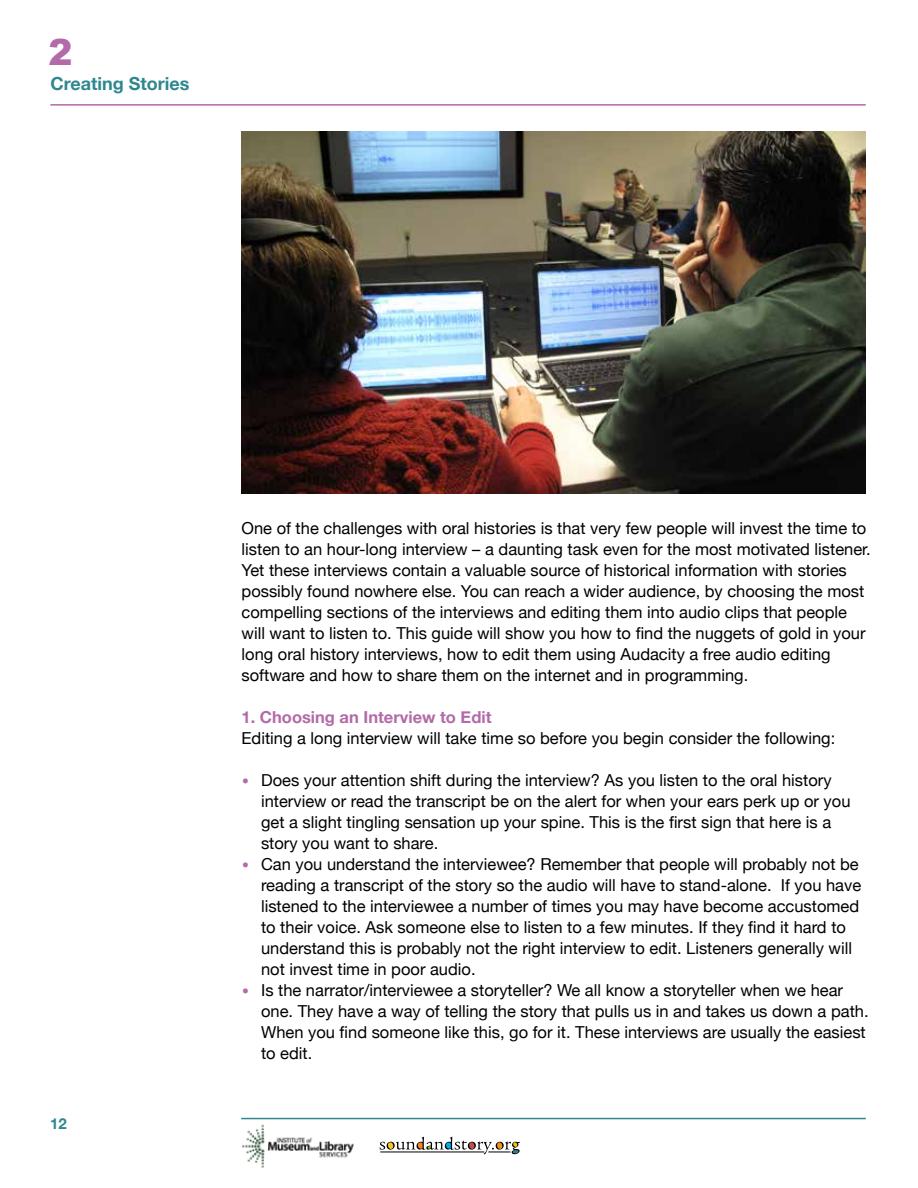
<style>
.page{position:relative;width:918px;height:1188px;background:#fff}
.page>*{position:absolute;margin:0;border:0;box-sizing:border-box;transform-origin:0 0}
.t1{font:900 36px "Arial";color:#b26aa9}
.t2{font:700 18px "Helvetica Neue";color:#2e878f}
.t3{font:16.5px/21px "Helvetica Neue";color:#000}
.t4{font:700 16.5px "Helvetica Neue";color:#b26aa9}
.t5{font:700 15px "Helvetica Neue";color:#2e878f}
.s1{font-size:22.5px;color:#b26aa9}
</style>
<div class="page">
<svg style="left:380px;top:1137px;width:140px;height:17px"></svg>
<img style="left:242px;top:1124px;width:112px;height:44px">
<hr style="left:241px;top:1118px;width:625px;height:1px;background:#2e878f">
<hr style="left:50px;top:104px;width:816px;height:2px;background:#b26aa9">
<img style="left:241px;top:131px;width:625px;height:362px">
<h1 class="t1" style="left:49px;top:26px;width:26px">2</h1>
<p class="t2" style="left:50px;top:69px;width:140px">Creating Stories</p>
<p class="t5" style="left:50px;top:1112px;width:18px">12</p>
<p class="t3" style="left:242px;top:519px;width:631px">One of the challenges with oral histories is that very few people will invest the time to listen to an hour-long interview – a daunting task even for the most motivated listener.<br>Yet these interviews contain a valuable source of historical information with stories possibly found nowhere else. You can reach a wider audience, by choosing the most compelling sections of the interviews and editing them into audio clips that people will want to listen to. This guide will show you how to find the nuggets of gold in your long oral history interviews, how to edit them using Audacity a free audio editing software and how to share them on the internet and in programming.</p>
<p class="t4" style="left:242px;top:704px;width:251px">1. Choosing an Interview to Edit</p>
<p class="t3" style="left:242px;top:729px;width:595px">Editing a long interview will take time so before you begin consider the following:</p>
<p class="t3" style="left:261px;top:771px;width:591px;text-indent:-20px"><span class="s1">•</span> Does your attention shift during the interview? As you listen to the oral history interview or read the transcript be on the alert for when your ears perk up or you get a slight tingling sensation up your spine. This is the first sign that here is a story you want to share.</p>
<p class="t3" style="left:261px;top:855px;width:602px;text-indent:-20px"><span class="s1">•</span> Can you understand the interviewee? Remember that people will probably not be reading a transcript of the story so the audio will have to stand-alone. If you have listened to the interviewee a number of times you may have become accustomed to their voice. Ask someone else to listen to a few minutes. If they find it hard to understand this is probably not the right interview to edit. Listeners generally will not invest time in poor audio.</p>
<p class="t3" style="left:261px;top:981px;width:609px;text-indent:-20px"><span class="s1">•</span> Is the narrator/interviewee a storyteller? We all know a storyteller when we hear one. They have a way of telling the story that pulls us in and takes us down a path.<br>When you find someone like this, go for it. These interviews are usually the easiest to edit.</p>
</div>
